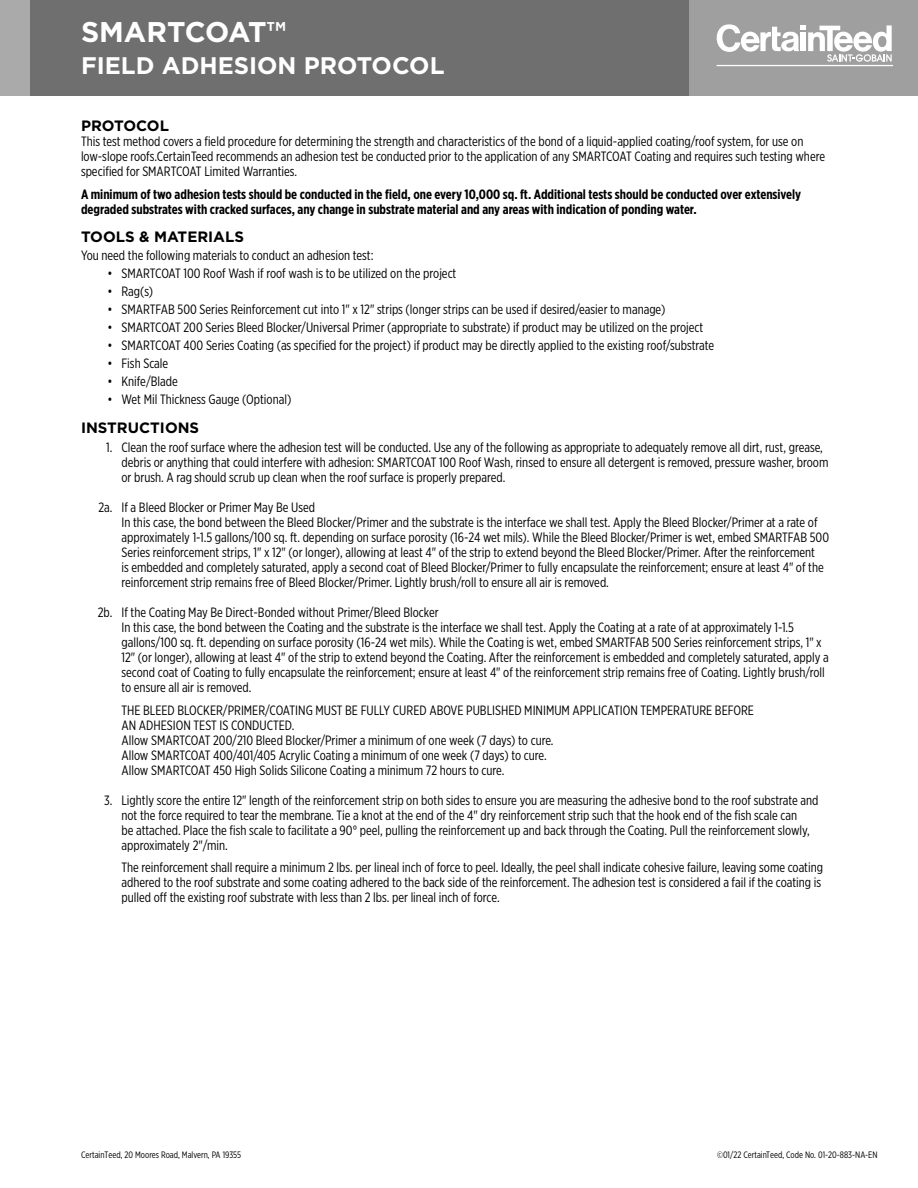
<style>
.page{position:relative;width:918px;height:1188px;background:#fff}
.page>*{position:absolute;margin:0;border:0;box-sizing:border-box;transform-origin:0 0}
.t1{font:700 28.5px "Gotham";letter-spacing:-.01em;color:#fff}
.t2{font:700 24px "Gotham";color:#fff}
.t3{font:700 15px "Gotham";color:#000}
.t4{font:13.5px/15px "Gotham X Narrow";color:#000}
.t5{font:700 13.5px/15px "Gotham X Narrow";color:#000}
.t6{font:9.3px "Gotham X Narrow";color:#000}
</style>
<div class="page">
<div style="left:29px;top:0;width:889px;height:96px;background:#9f9f9f"></div>
<div style="left:29px;top:0;width:659px;height:96px;background:#6f6f6f"></div>
<div style="left:0;top:0;width:29px;height:96px;background:#aaa"></div>
<svg style="left:717px;top:24px;width:175px;height:38px"></svg>
<hr style="left:717px;top:65px;width:176px;height:1px;background:#fff">
<h1 class="t1" style="left:81px;top:13px;width:207px">SMARTCOAT™</h1>
<h2 class="t2" style="left:81px;top:49px;width:365px">FIELD ADHESION PROTOCOL</h2>
<p class="t3" style="left:81px;top:116px;width:89px">PROTOCOL</p>
<p class="t4" style="left:81px;top:134px;width:746px">This test method covers a field procedure for determining the strength and characteristics of the bond of a liquid-applied coating/roof system, for use on low-slope roofs.CertainTeed recommends an adhesion test be conducted prior to the application of any SMARTCOAT Coating and requires such testing where specified for SMARTCOAT Limited Warranties.</p>
<p class="t5" style="left:81px;top:186px;width:722px">A minimum of two adhesion tests should be conducted in the field, one every 10,000 sq. ft. Additional tests should be conducted over extensively degraded substrates with cracked surfaces, any change in substrate material and any areas with indication of ponding water.</p>
<p class="t3" style="left:81px;top:227px;width:165px">TOOLS &amp; MATERIALS</p>
<p class="t4" style="left:81px;top:248px;width:294px">You need the following materials to conduct an adhesion test:</p>
<p class="t4" style="left:107px;top:266px;width:351px">• SMARTCOAT 100 Roof Wash if roof wash is to be utilized on the project</p>
<p class="t4" style="left:107px;top:284px;width:47px">• Rag(s)</p>
<p class="t4" style="left:107px;top:302px;width:560px">• SMARTFAB 500 Series Reinforcement cut into 1" x 12" strips (longer strips can be used if desired/easier to manage)</p>
<p class="t4" style="left:107px;top:320px;width:597px">• SMARTCOAT 200 Series Bleed Blocker/Universal Primer (appropriate to substrate) if product may be utilized on the project</p>
<p class="t4" style="left:107px;top:338px;width:608px">• SMARTCOAT 400 Series Coating (as specified for the project) if product may be directly applied to the existing roof/substrate</p>
<p class="t4" style="left:107px;top:356px;width:62px">• Fish Scale</p>
<p class="t4" style="left:107px;top:374px;width:72px">• Knife/Blade</p>
<p class="t4" style="left:107px;top:392px;width:185px">• Wet Mil Thickness Gauge (Optional)</p>
<p class="t3" style="left:81px;top:417px;width:120px">INSTRUCTIONS</p>
<p class="t4" style="left:122px;top:440px;width:708px;text-indent:-15px">1. Clean the roof surface where the adhesion test will be conducted. Use any of the following as appropriate to adequately remove all dirt, rust, grease, debris or anything that could interfere with adhesion: SMARTCOAT 100 Roof Wash, rinsed to ensure all detergent is removed, pressure washer, broom or brush. A rag should scrub up clean when the roof surface is properly prepared.</p>
<p class="t4" style="left:122px;top:500px;width:709px;text-indent:-23px">2a. If a Bleed Blocker or Primer May Be Used<br>In this case, the bond between the Bleed Blocker/Primer and the substrate is the interface we shall test. Apply the Bleed Blocker/Primer at a rate of approximately 1-1.5 gallons/100 sq. ft. depending on surface porosity (16-24 wet mils). While the Bleed Blocker/Primer is wet, embed SMARTFAB 500<br>Series reinforcement strips, 1" x 12" (or longer), allowing at least 4" of the strip to extend beyond the Bleed Blocker/Primer. After the reinforcement<br>is embedded and completely saturated, apply a second coat of Bleed Blocker/Primer to fully encapsulate the reinforcement; ensure at least 4" of the reinforcement strip remains free of Bleed Blocker/Primer. Lightly brush/roll to ensure all air is removed.</p>
<p class="t4" style="left:122px;top:605px;width:709px;text-indent:-24px">2b. If the Coating May Be Direct-Bonded without Primer/Bleed Blocker<br>In this case, the bond between the Coating and the substrate is the interface we shall test. Apply the Coating at a rate of at approximately 1-1.5 gallons/100 sq. ft. depending on surface porosity (16-24 wet mils). While the Coating is wet, embed SMARTFAB 500 Series reinforcement strips, 1" x 12" (or longer), allowing at least 4" of the strip to extend beyond the Coating. After the reinforcement is embedded and completely saturated, apply a second coat of Coating to fully encapsulate the reinforcement; ensure at least 4" of the reinforcement strip remains free of Coating. Lightly brush/roll to ensure all air is removed.</p>
<p class="t4" style="left:122px;top:702px;width:634px">THE BLEED BLOCKER/PRIMER/COATING MUST BE FULLY CURED ABOVE PUBLISHED MINIMUM APPLICATION TEMPERATURE BEFORE AN ADHESION TEST IS CONDUCTED.<br>Allow SMARTCOAT 200/210 Bleed Blocker/Primer a minimum of one week (7 days) to cure.<br>Allow SMARTCOAT 400/401/405 Acrylic Coating a minimum of one week (7 days) to cure.<br>Allow SMARTCOAT 450 High Solids Silicone Coating a minimum 72 hours to cure.</p>
<p class="t4" style="left:122px;top:792px;width:698px;text-indent:-17px">3. Lightly score the entire 12" length of the reinforcement strip on both sides to ensure you are measuring the adhesive bond to the roof substrate and not the force required to tear the membrane. Tie a knot at the end of the 4" dry reinforcement strip such that the hook end of the fish scale can<br>be attached. Place the fish scale to facilitate a 90° peel, pulling the reinforcement up and back through the Coating. Pull the reinforcement slowly, approximately 2"/min.</p>
<p class="t4" style="left:122px;top:860px;width:703px">The reinforcement shall require a minimum 2 lbs. per lineal inch of force to peel. Ideally, the peel shall indicate cohesive failure, leaving some coating adhered to the roof substrate and some coating adhered to the back side of the reinforcement. The adhesion test is considered a fail if the coating is pulled off the existing roof substrate with less than 2 lbs. per lineal inch of force.</p>
<p class="t6" style="left:81px;top:1149px;width:162px">CertainTeed, 20 Moores Road, Malvern, PA 19355</p>
<p class="t6" style="left:717px;top:1149px;width:162px">©01/22 CertainTeed, Code No. 01-20-883-NA-EN</p>
</div>
